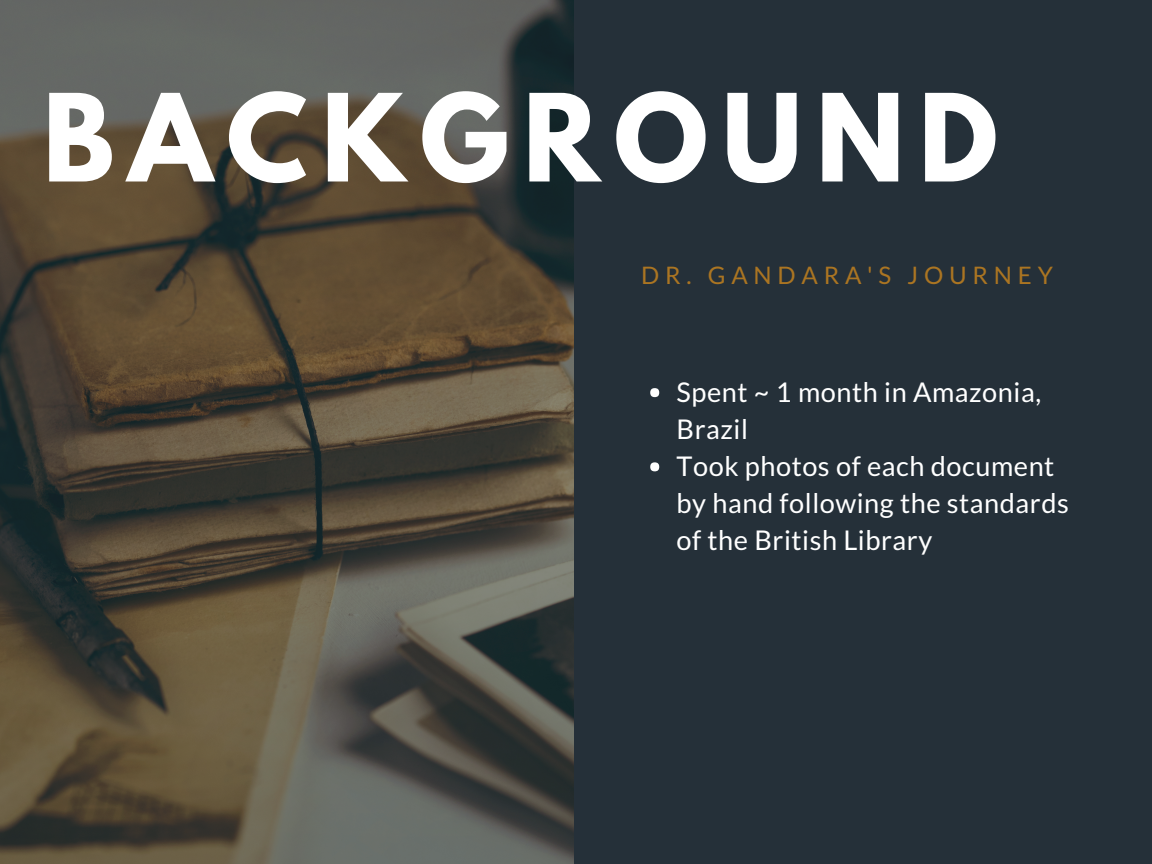
<style>
.page{position:relative;width:1152px;height:864px;background:#253039}
.page>*{position:absolute;margin:0;border:0;box-sizing:border-box;transform-origin:0 0}
.t1{font:700 107.4px "League Spartan";letter-spacing:.13em;color:#fff}
.t2{font:27.15px/37.2px "Lato";letter-spacing:.02em;color:#fff}
.t3{font:24.15px "Lato";letter-spacing:.24em;color:#ab7522}
</style>
<div class="page">
<div style="left:650px;top:388px;width:9px;height:9px;background:#fff;border-radius:50%"></div>
<div style="left:650px;top:462px;width:9px;height:9px;background:#fff;border-radius:50%"></div>
<img style="left:0;top:0;width:574px;height:864px">
<h1 class="t1" style="left:43px;top:85px;width:957px">BACKGROUND</h1>
<p class="t3" style="left:641px;top:260px;width:413px">DR. GANDARA'S JOURNEY</p>
<p class="t2" style="left:677px;top:373px;width:394px">Spent ~ 1 month in Amazonia,<br>Brazil<br>Took photos of each document by hand following the standards of the British Library</p>
</div>
